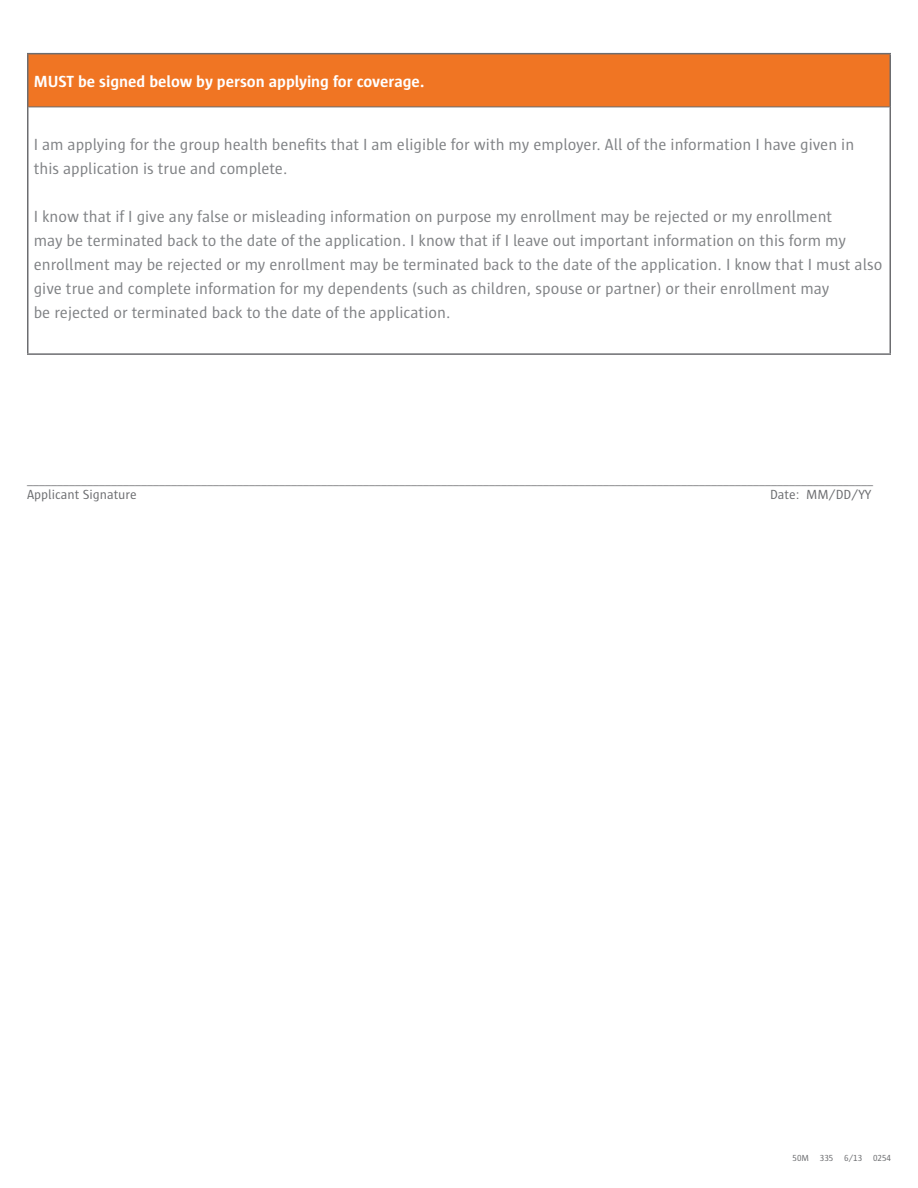
<style>
.page{position:relative;width:918px;height:1188px;background:#fff}
.page>*{position:absolute;margin:0;border:0;box-sizing:border-box;transform-origin:0 0}
.t1{font:16.5px/24px "Sun";color:#808285}
.t2{font:700 16.5px "Sun";color:#fff}
.t3{font:13.5px "Sun";color:#6c6d70}
.t4{font:12px "Sun";color:#6c6d70}
.t5{font:9px "Sun";color:#6c6d70}
</style>
<div class="page">
<div style="left:28px;top:54px;width:862px;height:53px;background:#f07523"></div>
<hr style="left:27px;top:107px;width:1px;height:246px;background:#6c6d70">
<hr style="left:890px;top:107px;width:1px;height:246px;background:#6c6d70">
<hr style="left:27px;top:353px;width:864px;height:2px;background:#6c6d70">
<hr style="left:27px;top:53px;width:864px;height:1px;background:#6c6d70">
<hr style="left:27px;top:54px;width:1px;height:53px;background:#6c6d70">
<hr style="left:890px;top:54px;width:1px;height:53px;background:#6c6d70">
<hr style="left:28px;top:107px;width:862px;height:1px;background:#6c6d70">
<p class="t2" style="left:34px;top:72px;width:392px">MUST be signed below by person applying for coverage.</p>
<p class="t1" style="left:34px;top:132px;width:822px">I am applying for the group health benefits that I am eligible for with my employer. All of the information I have given in this application is true and complete.</p>
<p class="t1" style="left:34px;top:204px;width:850px">I know that if I give any false or misleading information on purpose my enrollment may be rejected or my enrollment<br>may be terminated back to the date of the application. I know that if I leave out important information on this form my enrollment may be rejected or my enrollment may be terminated back to the date of the application. I know that I must also give true and complete information for my dependents (such as children, spouse or partner) or their enrollment may<br>be rejected or terminated back to the date of the application.</p>
<p class="t4" style="left:27px;top:473px;width:847px">_____________________________________________________________________________________________________________________________________________</p>
<p class="t3" style="left:27px;top:487px;width:111px">Applicant Signature</p>
<p class="t3" style="left:770px;top:487px;width:103px">Date: MM/DD/YY</p>
<p class="t5" style="left:793px;top:1153px;width:100px">50M 335 6/13 0254</p>
</div>
